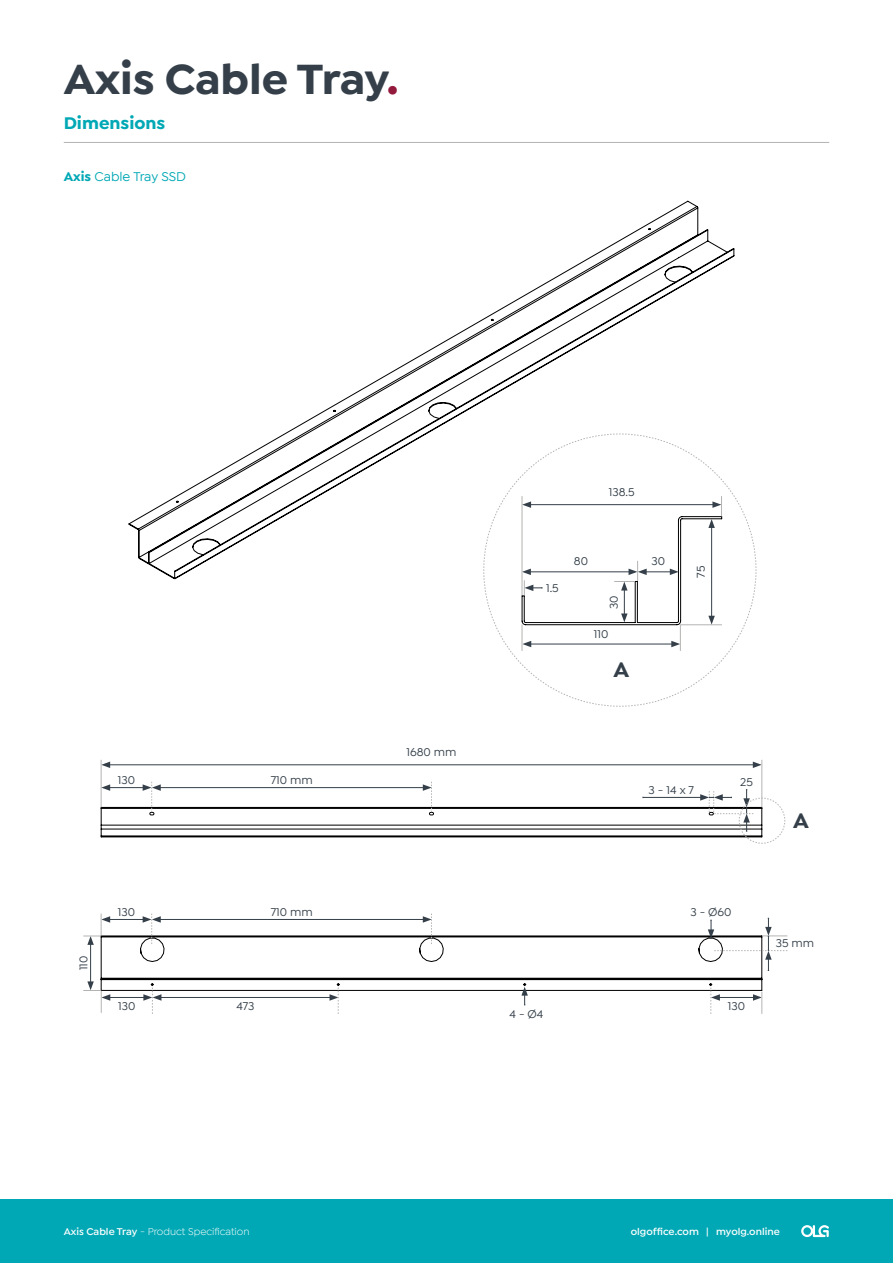
<style>
.page{position:relative;width:893px;height:1263px;background:#fff}
.page>*{position:absolute;margin:0;border:0;box-sizing:border-box;transform-origin:0 0}
.t1{font:700 45px "Isidora Sans";color:#343f49}
.t2{font:700 22.5px "Isidora Sans";color:#343f49}
.t3{font:700 18px "Isidora Sans";color:#00a8b5}
.t4{font:500 13.5px "Isidora Sans";color:#00a8b5}
.t5{font:500 12px "Isidora Sans";color:#343f49}
.t6{font:10.5px "Isidora Sans";color:#fff}
.t7{font:600 10.5px "Isidora Sans";color:#fff}
.s1{color:#931a3c}
.s2{font-weight:700}
.s3{font-weight:600}
</style>
<div class="page">
<svg style="left:128px;top:200px;width:607px;height:379px"></svg>
<hr style="left:101px;top:837px;width:661px;height:1px;background:#000">
<hr style="left:101px;top:807px;width:661px;height:1px;background:#000">
<hr style="left:101px;top:829px;width:661px;height:1px;background:#000">
<hr style="left:101px;top:825px;width:661px;height:1px;background:#000">
<svg style="left:101px;top:807px;width:1px;height:29px"></svg>
<hr style="left:101px;top:836px;width:661px;height:1px;background:#000">
<hr style="left:101px;top:808px;width:661px;height:1px;background:#000">
<hr style="left:64px;top:142px;width:765px;height:1px;background:#b3b4b2">
<hr style="left:108px;top:764px;width:647px;height:1px;background:#343f49">
<svg style="left:753px;top:761px;width:9px;height:7px"></svg>
<svg style="left:102px;top:761px;width:8px;height:7px"></svg>
<hr style="left:762px;top:760px;width:1px;height:47px;background:#b3b4b2">
<hr style="left:101px;top:760px;width:1px;height:47px;background:#b3b4b2">
<hr style="left:158px;top:787px;width:267px;height:1px;background:#343f49">
<svg style="left:423px;top:782px;width:11px;height:33px"></svg>
<hr style="left:108px;top:787px;width:37px;height:1px;background:#343f49">
<svg style="left:143px;top:782px;width:18px;height:33px"></svg>
<svg style="left:101px;top:784px;width:9px;height:7px"></svg>
<hr style="left:643px;top:797px;width:60px;height:1px;background:#343f49">
<svg style="left:483px;top:434px;width:273px;height:273px"></svg>
<svg style="left:700px;top:789px;width:85px;height:55px"></svg>
<svg style="left:83px;top:914px;width:704px;height:100px"></svg>
<div style="left:0;top:1199px;width:893px;height:64px;background:#00a8b5"></div>
<svg style="left:801px;top:1225px;width:28px;height:12px"></svg>
<h1 class="t1" style="left:64px;top:52px;width:336px">Axis Cable Tray<span class="s1">.</span></h1>
<h3 class="t3" style="left:64px;top:112px;width:103px">Dimensions</h3>
<p class="t4" style="left:64px;top:169px;width:124px"><span class="s2">Axis</span> Cable Tray SSD</p>
<p class="t5" style="left:118px;top:774px;width:19px">130</p>
<p class="t5" style="left:271px;top:774px;width:44px">710 mm</p>
<p class="t5" style="left:77px;top:970px;width:16px;rotate:-90deg">110</p>
<p class="t5" style="left:118px;top:905px;width:19px">130</p>
<p class="t5" style="left:271px;top:905px;width:44px">710 mm</p>
<p class="t5" style="left:118px;top:999px;width:19px">130</p>
<p class="t5" style="left:237px;top:999px;width:19px">473</p>
<p class="t5" style="left:406px;top:745px;width:52px">1680 mm</p>
<p class="t5" style="left:609px;top:485px;width:27px">138.5</p>
<p class="t5" style="left:546px;top:581px;width:14px">1.5</p>
<p class="t5" style="left:574px;top:555px;width:16px">80</p>
<p class="t5" style="left:651px;top:555px;width:15px">30</p>
<p class="t5" style="left:607px;top:609px;width:15px;rotate:-90deg">30</p>
<p class="t5" style="left:594px;top:627px;width:16px">110</p>
<h2 class="t2" style="left:614px;top:656px;width:17px">A</h2>
<p class="t5" style="left:694px;top:578px;width:14px;rotate:-90deg">75</p>
<p class="t5" style="left:509px;top:1007px;width:36px">4 - Ø4</p>
<p class="t5" style="left:649px;top:783px;width:47px">3 - 14 x 7</p>
<p class="t5" style="left:740px;top:775px;width:14px">25</p>
<h2 class="t2" style="left:793px;top:807px;width:17px">A</h2>
<p class="t5" style="left:690px;top:905px;width:43px">3 - Ø60</p>
<p class="t5" style="left:728px;top:999px;width:19px">130</p>
<p class="t5" style="left:776px;top:937px;width:40px">35 mm</p>
<p class="t6" style="left:64px;top:1225px;width:187px"><span class="s3">Axis Cable Tray</span> - Product Specification</p>
<p class="t7" style="left:631px;top:1225px;width:151px">olgoffice.com | myolg.online</p>
</div>
